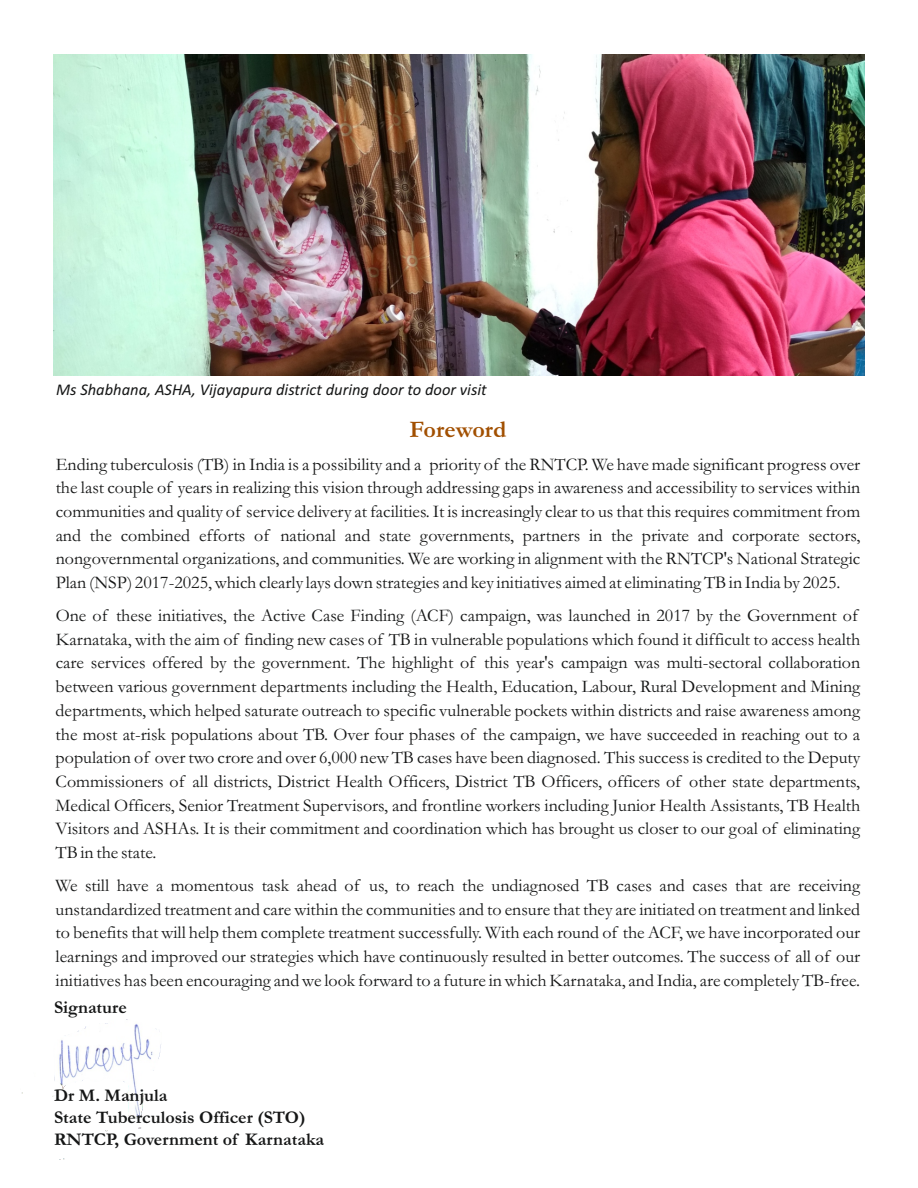
<style>
.page{position:relative;width:918px;height:1188px;background:#fff}
.page>*{position:absolute;margin:0;border:0;box-sizing:border-box;transform-origin:0 0}
.t1{font:700 24px "Garamond";color:#a14f00}
.t2{font:18px/23.7px "Garamond";color:#151616;text-align:justify}
.t3{font:700 18px/21.9px "Garamond";color:#151616}
.t4{font:italic 16.5px "Calibri";color:#151616}
</style>
<div class="page">
<img style="left:54px;top:54px;width:810px;height:321px">
<img style="left:21px;top:1019px;width:140px;height:141px">
<p class="t4" style="left:56px;top:382px;width:432px">Ms Shabhana, ASHA, Vijayapura district during door to door visit</p>
<h1 class="t1" style="left:410px;top:421px;width:98px">Foreword</h1>
<p class="t2" style="left:56px;top:454px;width:806px">Ending tuberculosis (TB) in India is a possibility and a priority of the RNTCP. We have made significant progress over the last couple of years in realizing this vision through addressing gaps in awareness and accessibility to services within communities and quality of service delivery at facilities. It is increasingly clear to us that this requires commitment from and the combined efforts of national and state governments, partners in the private and corporate sectors, nongovernmental organizations, and communities. We are working in alignment with the RNTCP's National Strategic Plan (NSP) 2017-2025, which clearly lays down strategies and key initiatives aimed at eliminating TB in India by 2025.</p>
<p class="t2" style="left:56px;top:606px;width:806px;text-align:left">One of these initiatives, the Active Case Finding (ACF) campaign, was launched in 2017 by the Government of Karnataka, with the aim of finding new cases of TB in vulnerable populations which found it difficult to access health care services offered by the government. The highlight of this year's campaign was multi-sectoral collaboration between various government departments including the Health, Education, Labour, Rural Development and Mining departments, which helped saturate outreach to specific vulnerable pockets within districts and raise awareness among the most at-risk populations about TB. Over four phases of the campaign, we have succeeded in reaching out to a population of over two crore and over 6,000 new TB cases have been diagnosed. This success is credited to the Deputy Commissioners of all districts, District Health Officers, District TB Officers, officers of other state departments, Medical Officers, Senior Treatment Supervisors, and frontline workers including Junior Health Assistants, TB Health Visitors and ASHAs. It is their commitment and coordination which has brought us closer to our goal of eliminating TB in the state.</p>
<p class="t2" style="left:56px;top:876px;width:806px">We still have a momentous task ahead of us, to reach the undiagnosed TB cases and cases that are receiving unstandardized treatment and care within the communities and to ensure that they are initiated on treatment and linked to benefits that will help them complete treatment successfully. With each round of the ACF, we have incorporated our learnings and improved our strategies which have continuously resulted in better outcomes. The success of all of our initiatives has been encouraging and we look forward to a future in which Karnataka, and India, are completely TB-free.</p>
<p class="t3" style="left:54px;top:998px;width:74px">Signature</p>
<p class="t3" style="left:54px;top:1086px;width:272px">Dr M. Manjula<br>State Tuberculosis Officer (STO)<br>RNTCP, Government of Karnataka</p>
</div>
